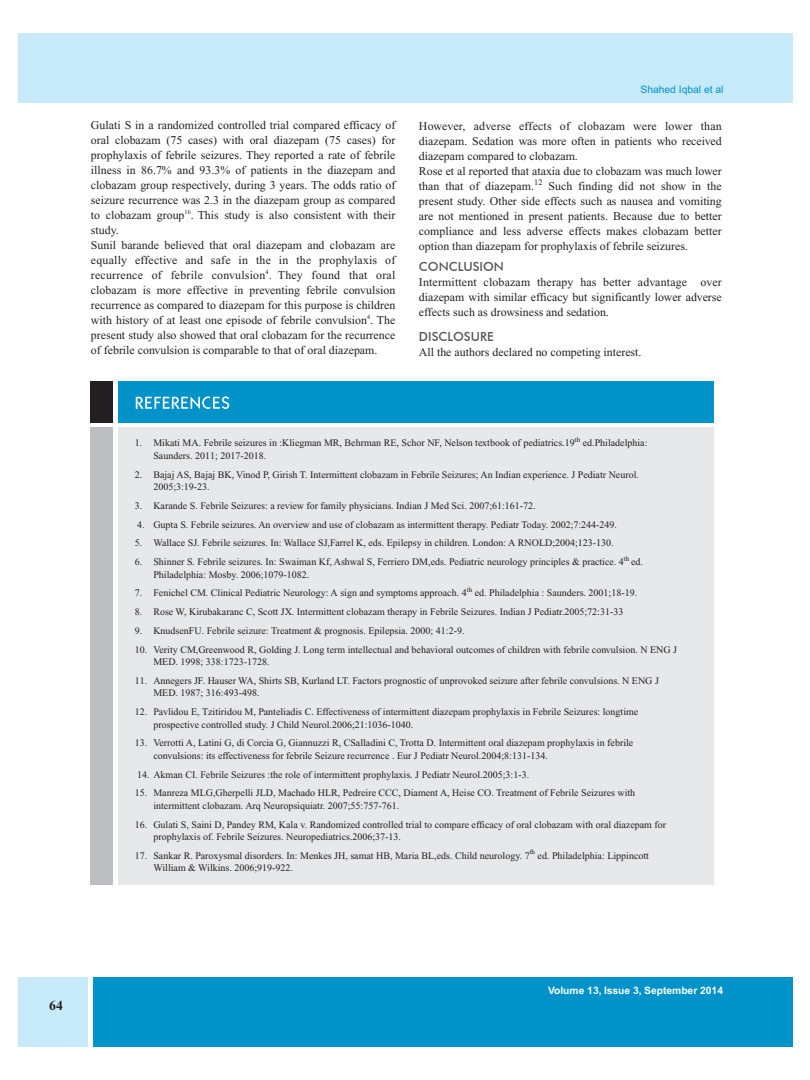
<style>
.page{position:relative;width:810px;height:1080px;background:#fff}
.page>*{position:absolute;margin:0;border:0;box-sizing:border-box;transform-origin:0 0}
.t1{font:700 13.75px "Times New Roman";color:#231f20}
.t2{font:500 12.5px "Futura BT";color:#57585a}
.t3{font:11.88px/15px "Times New Roman";color:#231f20}
.t4{font:700 10.25px "Helvetica";color:#fff}
.t5{font:10.25px "Helvetica";color:#0092c8}
.t6{font:10px/12.5px "Times New Roman";color:#231f20}
.t7{font:7px "Times New Roman";color:#231f20}
</style>
<div class="page">
<div style="left:94px;top:977px;width:699px;height:69px;background:#0092c8"></div>
<div style="left:19px;top:977px;width:69px;height:69px;background:#c6eafa"></div>
<div style="left:19px;top:33px;width:774px;height:70px;background:#c6eafa"></div>
<div style="left:90px;top:381px;width:23px;height:42px;background:#231f20"></div>
<div style="left:118px;top:427px;width:596px;height:458px;background:#e7e8e9"></div>
<div style="left:90px;top:427px;width:23px;height:458px;background:#bdbec1"></div>
<div style="left:118px;top:381px;width:596px;height:42px;background:#0092c8"></div>
<svg style="left:136px;top:396px;width:93px;height:13px"></svg>
<p class="t5" style="left:640px;top:84px;width:85px">Shahed Iqbal et al</p>
<p class="t3" style="left:91px;top:118px;width:306px">Gulati S in a randomized controlled trial compared efficacy of oral clobazam (75 cases) with oral diazepam (75 cases) for prophylaxis of febrile seizures. They reported a rate of febrile illness in 86.7% and 93.3% of patients in the diazepam and clobazam group respectively, during 3 years. The odds ratio of seizure recurrence was 2.3 in the diazepam group as compared to clobazam group<sup>16</sup>. This study is also consistent with their study.<br>Sunil barande believed that oral diazepam and clobazam are equally effective and safe in the in the prophylaxis of recurrence of febrile convulsion<sup>4</sup>. They found that oral clobazam is more effective in preventing febrile convulsion recurrence as compared to diazepam for this purpose is children with history of at least one episode of febrile convulsion<sup>4</sup>. The present study also showed that oral clobazam for the recurrence of febrile convulsion is comparable to that of oral diazepam.</p>
<p class="t3" style="left:419px;top:119px;width:304px">However, adverse effects of clobazam were lower than diazepam. Sedation was more often in patients who received diazepam compared to clobazam.<br>Rose et al reported that ataxia due to clobazam was much lower than that of diazepam.<sup>12</sup> Such finding did not show in the present study. Other side effects such as nausea and vomiting are not mentioned in present patients. Because due to better compliance and less adverse effects makes clobazam better option than diazepam for prophylaxis of febrile seizures.</p>
<p class="t2" style="left:419px;top:259px;width:87px">CONCLUSION</p>
<p class="t3" style="left:419px;top:275px;width:304px;text-align:justify">Intermittent clobazam therapy has better advantage over diazepam with similar efficacy but significantly lower adverse effects such as drowsiness and sedation.</p>
<p class="t2" style="left:419px;top:329px;width:76px">DISCLOSURE</p>
<p class="t3" style="left:419px;top:345px;width:224px">All the authors declared no competing interest.</p>
<p class="t6" style="left:135px;top:437px;width:442px">1. Mikati MA. Febrile seizures in :Kliegman MR, Behrman RE, Schor NF, Nelson textbook of pediatrics.19</p>
<p class="t7" style="left:575px;top:436px;width:7px">th</p>
<p class="t6" style="left:583px;top:437px;width:66px">ed.Philadelphia:</p>
<p class="t6" style="left:153px;top:450px;width:114px">Saunders. 2011; 2017-2018.</p>
<p class="t6" style="left:153px;top:468px;width:487px;text-indent:-19px">2. Bajaj AS, Bajaj BK, Vinod P, Girish T. Intermittent clobazam in Febrile Seizures; An Indian experience. J Pediatr Neurol.<br>2005;3:19-23.</p>
<p class="t6" style="left:135px;top:500px;width:403px">3. Karande S. Febrile Seizures: a review for family physicians. Indian J Med Sci. 2007;61:161-72.</p>
<p class="t6" style="left:137px;top:518px;width:481px">4. Gupta S. Febrile seizures. An overview and use of clobazam as intermittent therapy. Pediatr Today. 2002;7:244-249.</p>
<p class="t6" style="left:135px;top:537px;width:481px">5. Wallace SJ. Febrile seizures. In: Wallace SJ,Farrel K, eds. Epilepsy in children. London: A RNOLD;2004;123-130.</p>
<p class="t6" style="left:153px;top:556px;width:491px;text-indent:-19px">6. Shinner S. Febrile seizures. In: Swaiman Kf, Ashwal S, Ferriero DM,eds. Pediatric neurology principles &amp; practice. 4<sup>th</sup> ed.<br>Philadelphia: Mosby. 2006;1079-1082.</p>
<p class="t6" style="left:135px;top:587px;width:504px">7. Fenichel CM. Clinical Pediatric Neurology: A sign and symptoms approach. 4<sup>th</sup> ed. Philadelphia : Saunders. 2001;18-19.</p>
<p class="t6" style="left:135px;top:606px;width:490px">8. Rose W, Kirubakaranc C, Scott JX. Intermittent clobazam therapy in Febrile Seizures. Indian J Pediatr.2005;72:31-33</p>
<p class="t6" style="left:135px;top:625px;width:331px">9. KnudsenFU. Febrile seizure: Treatment &amp; prognosis. Epilepsia. 2000; 41:2-9.</p>
<p class="t6" style="left:153px;top:643px;width:525px;text-indent:-19px">10. Verity CM,Greenwood R, Golding J. Long term intellectual and behavioral outcomes of children with febrile convulsion. N ENG J<br>MED. 1998; 338:1723-1728.</p>
<p class="t6" style="left:153px;top:675px;width:507px;text-indent:-19px">11. Annegers JF. Hauser WA, Shirts SB, Kurland LT. Factors prognostic of unprovoked seizure after febrile convulsions. N ENG J<br>MED. 1987; 316:493-498.</p>
<p class="t6" style="left:153px;top:706px;width:486px;text-indent:-19px">12. Pavlidou E, Tzitiridou M, Panteliadis C. Effectiveness of intermittent diazepam prophylaxis in Febrile Seizures: longtime prospective controlled study. J Child Neurol.2006;21:1036-1040.</p>
<p class="t6" style="left:153px;top:737px;width:481px;text-indent:-19px">13. Verrotti A, Latini G, di Corcia G, Giannuzzi R, CSalladini C, Trotta D. Intermittent oral diazepam prophylaxis in febrile convulsions: its effectiveness for febrile Seizure recurrence . Eur J Pediatr Neurol.2004;8:131-134.</p>
<p class="t6" style="left:137px;top:768px;width:393px">14. Akman CI. Febrile Seizures :the role of intermittent prophylaxis. J Pediatr Neurol.2005;3:1-3.</p>
<p class="t6" style="left:153px;top:787px;width:483px;text-indent:-19px">15. Manreza MLG,Gherpelli JLD, Machado HLR, Pedreire CCC, Diament A, Heise CO. Treatment of Febrile Seizures with intermittent clobazam. Arq Neuropsiquiatr. 2007;55:757-761.</p>
<p class="t6" style="left:153px;top:818px;width:514px;text-indent:-19px">16. Gulati S, Saini D, Pandey RM, Kala v. Randomized controlled trial to compare efficacy of oral clobazam with oral diazepam for prophylaxis of. Febrile Seizures. Neuropediatrics.2006;37-13.</p>
<p class="t6" style="left:153px;top:850px;width:497px;text-indent:-19px">17. Sankar R. Paroxysmal disorders. In: Menkes JH, samat HB, Maria BL,eds. Child neurology. 7<sup>th</sup> ed. Philadelphia: Lippincott<br>William &amp; Wilkins. 2006;919-922.</p>
<h1 class="t1" style="left:49px;top:998px;width:15px">64</h1>
<p class="t4" style="left:548px;top:984px;width:176px">Volume 13, Issue 3, September 2014</p>
</div>
